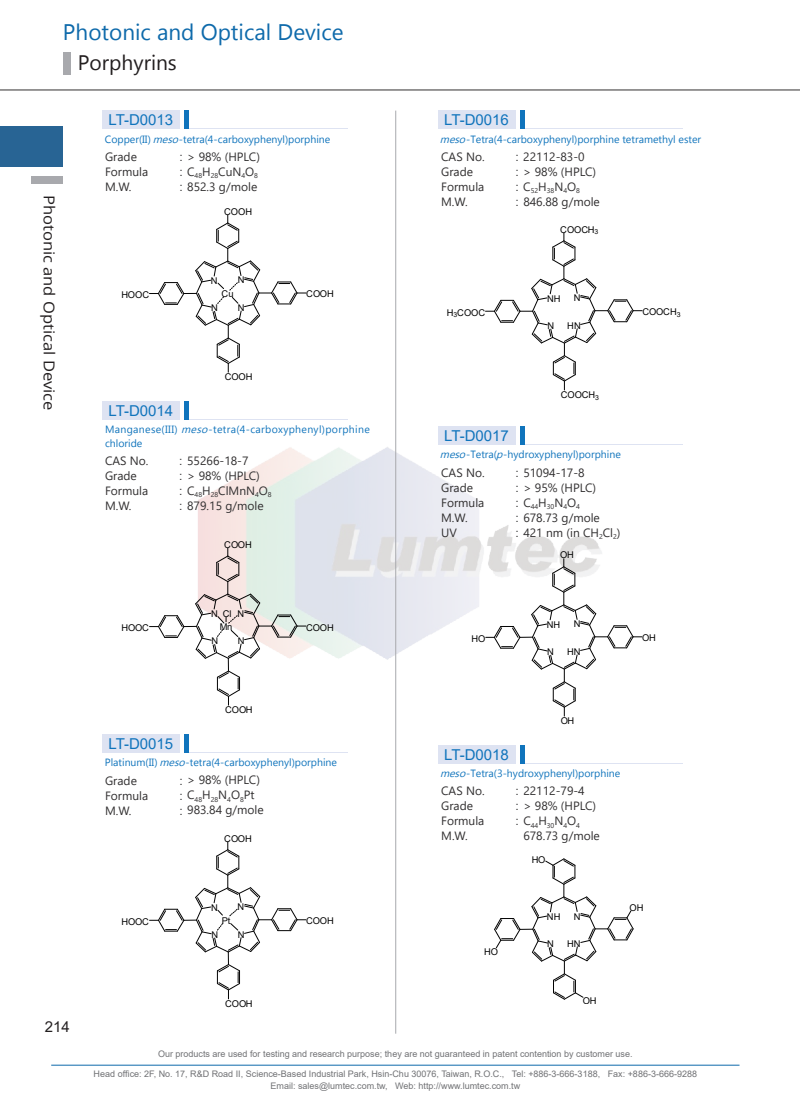
<style>
.page{position:relative;width:800px;height:1106px;background:#fff}
.page>*{position:absolute;margin:0;border:0;box-sizing:border-box;transform-origin:0 0}
.t1{font:22.5px "Microsoft New Tai Lue";color:#0e6aab}
.t2{font:21px "Microsoft New Tai Lue";color:#231f20}
.t3{font:15px "Arial";color:#1074bc}
.t4{font:15px "Open Sans";color:#231f20;scale:1.1 1}
.t5{font:15px "Arial";color:#231f20}
.t6{font:12px/15px "Segoe UI";color:#312f30}
.t7{font:12px "Arial";color:#3e3e3f}
.t8{font:10.5px "Microsoft Tai Le";color:#1074bc}
.t9{font:10.5px/13.5px "Microsoft Tai Le";letter-spacing:.03em;color:#1074bc}
.t10{font:9.3px "Arial";letter-spacing:-.02em;color:#030303}
.t11{font:9px/12px "Arial";color:#717275;text-align:center}
.t12{font:7.05px "Segoe UI";color:#312f30}
.s1{font-style:italic}
.s2{font-family:"Arial";color:#3e3e3f}
</style>
<div class="page">
<img style="left:198px;top:446px;width:404px;height:214px">
<hr style="left:51px;top:1064px;width:688px;height:1px;background:#0e6aab">
<hr style="left:395px;top:111px;width:1px;height:922px;background:#a8a9ad">
<div style="left:0;top:126px;width:63px;height:41px;background:#286494"></div>
<div style="left:32px;top:176px;width:31px;height:7px;background:#a8a9ad"></div>
<div style="left:63px;top:52px;width:7px;height:22px;background:#a8a9ad"></div>
<hr style="left:0;top:90px;width:799px;height:1px;background:#312f30">
<div style="left:102px;top:111px;width:77px;height:18px;background:#dee3f2"></div>
<div style="left:438px;top:111px;width:77px;height:18px;background:#dee3f2"></div>
<div style="left:438px;top:426px;width:77px;height:19px;background:#dee3f2"></div>
<div style="left:438px;top:745px;width:77px;height:18px;background:#dee3f2"></div>
<div style="left:102px;top:401px;width:77px;height:19px;background:#dee3f2"></div>
<div style="left:102px;top:734px;width:77px;height:18px;background:#dee3f2"></div>
<hr style="left:185px;top:128px;width:162px;height:1px;background:#dee3f2">
<hr style="left:520px;top:128px;width:162px;height:1px;background:#dee3f2">
<hr style="left:520px;top:444px;width:162px;height:1px;background:#dee3f2">
<hr style="left:520px;top:762px;width:162px;height:1px;background:#dee3f2">
<hr style="left:185px;top:419px;width:162px;height:1px;background:#dee3f2">
<hr style="left:185px;top:752px;width:162px;height:1px;background:#dee3f2">
<hr style="left:184px;top:111px;width:4px;height:18px;background:#1074bc">
<div style="left:519px;top:111px;width:5px;height:18px;background:#1074bc"></div>
<div style="left:519px;top:426px;width:5px;height:19px;background:#1074bc"></div>
<div style="left:519px;top:745px;width:5px;height:18px;background:#1074bc"></div>
<hr style="left:184px;top:401px;width:4px;height:19px;background:#1074bc">
<hr style="left:184px;top:734px;width:4px;height:18px;background:#1074bc">
<svg style="left:149px;top:215px;width:157px;height:157px"></svg>
<svg style="left:149px;top:548px;width:157px;height:157px"></svg>
<svg style="left:149px;top:841px;width:157px;height:157px"></svg>
<svg style="left:485px;top:233px;width:157px;height:157px"></svg>
<svg style="left:485px;top:558px;width:156px;height:158px"></svg>
<svg style="left:494px;top:858px;width:139px;height:141px"></svg>
<h1 class="t1" style="left:63px;top:19px;width:282px">Photonic and Optical Device</h1>
<h2 class="t2" style="left:78px;top:50px;width:100px">Porphyrins</h2>
<p class="t3" style="left:108px;top:110px;width:66px">LT-D0013</p>
<p class="t3" style="left:444px;top:110px;width:66px">LT-D0016</p>
<p class="t4" style="left:59px;top:195px;width:198px;rotate:90deg">Photonic and Optical Device</p>
<p class="t5" style="left:45px;top:1016px;width:27px">214</p>
<p class="t8" style="left:105px;top:133px;width:227px">Copper(II) <span class="s1">meso</span>-tetra(4-carboxyphenyl)porphine</p>
<p class="t6" style="left:105px;top:148px;width:45px">Grade<br>Formula<br>M.W.</p>
<p class="t10" style="left:121px;top:288px;width:29px">HOOC</p>
<p class="t6" style="left:179px;top:148px;width:82px"><span class="s2">:</span> &gt; 98% (HPLC) <span class="s2">:</span> C<sub>48</sub>H<sub>28</sub>CuN<sub>4</sub>O<sub>8 </sub><span class="s2">:</span> 852.3 g/mole</p>
<p class="t10" style="left:224px;top:205px;width:29px">COOH</p>
<p class="t10" style="left:211px;top:274px;width:8px">N</p>
<p class="t10" style="left:238px;top:274px;width:8px">N</p>
<p class="t10" style="left:211px;top:302px;width:8px">N</p>
<p class="t10" style="left:221px;top:287px;width:14px">Cu</p>
<p class="t10" style="left:238px;top:301px;width:8px">N</p>
<p class="t10" style="left:225px;top:370px;width:29px">COOH</p>
<p class="t3" style="left:108px;top:400px;width:66px">LT-D0014</p>
<p class="t10" style="left:306px;top:287px;width:29px">COOH</p>
<p class="t9" style="left:105px;top:423px;width:266px">Manganese(III) <span class="s1">meso</span>-tetra(4-carboxyphenyl)porphine chloride</p>
<p class="t6" style="left:105px;top:452px;width:45px">CAS No.<br>Grade<br>Formula<br>M.W.</p>
<p class="t6" style="left:179px;top:452px;width:94px"><span class="s2">:</span> 55266-18-7<br><span class="s2">:</span> &gt; 98% (HPLC)<br><span class="s2">:</span> C<sub>48</sub>H<sub>28</sub>ClMnN<sub>4</sub>O<sub>8 </sub><span class="s2">:</span> 879.15 g/mole</p>
<p class="t10" style="left:224px;top:538px;width:29px">COOH</p>
<p class="t10" style="left:211px;top:607px;width:8px">N</p>
<p class="t10" style="left:237px;top:607px;width:8px">N</p>
<p class="t10" style="left:211px;top:634px;width:8px">N</p>
<p class="t10" style="left:223px;top:607px;width:10px">Cl</p>
<p class="t10" style="left:121px;top:621px;width:29px">HOOC</p>
<p class="t10" style="left:220px;top:620px;width:14px">Mn</p>
<p class="t10" style="left:306px;top:621px;width:29px">COOH</p>
<p class="t10" style="left:238px;top:634px;width:8px">N</p>
<p class="t3" style="left:108px;top:733px;width:66px">LT-D0015</p>
<p class="t10" style="left:225px;top:703px;width:29px">COOH</p>
<p class="t8" style="left:105px;top:756px;width:234px">Platinum(II) <span class="s1">meso</span>-tetra(4-carboxyphenyl)porphine</p>
<p class="t6" style="left:105px;top:771px;width:45px">Grade<br>Formula<br>M.W.</p>
<p class="t6" style="left:179px;top:771px;width:86px"><span class="s2">:</span> &gt; 98% (HPLC) <span class="s2">:</span> C<sub>48</sub>H<sub>28</sub>N<sub>4</sub>O<sub>8</sub>Pt<br><span class="s2">:</span> 983.84 g/mole</p>
<p class="t10" style="left:224px;top:831px;width:29px">COOH</p>
<p class="t10" style="left:211px;top:901px;width:8px">N</p>
<p class="t10" style="left:237px;top:900px;width:8px">N</p>
<p class="t10" style="left:211px;top:928px;width:8px">N</p>
<p class="t10" style="left:121px;top:915px;width:29px">HOOC</p>
<p class="t10" style="left:222px;top:913px;width:10px">Pt</p>
<p class="t10" style="left:306px;top:914px;width:29px">COOH</p>
<p class="t10" style="left:238px;top:928px;width:8px">N</p>
<p class="t10" style="left:225px;top:997px;width:29px">COOH</p>
<p class="t8" style="left:440px;top:133px;width:263px"><span class="s1">meso</span>-Tetra(4-carboxyphenyl)porphine tetramethyl ester</p>
<p class="t6" style="left:441px;top:148px;width:45px">CAS No.<br>Grade<br>Formula<br>M.W.</p>
<p class="t10" style="left:447px;top:306px;width:40px">H<sub>3</sub>COOC</p>
<p class="t6" style="left:515px;top:148px;width:82px"><span class="s2">:</span> 22112-83-0<br><span class="s2">:</span> &gt; 98% (HPLC)</p>
<p class="t7" style="left:515px;top:179px;width:5px">:</p>
<p class="t6" style="left:515px;top:193px;width:86px"><span class="s2">:</span> 846.88 g/mole</p>
<p class="t12" style="left:523px;top:184px;width:58px"><sup>C</sup>52<sup>H</sup>38<sup>N</sup>4<sup>O</sup>8</p>
<p class="t10" style="left:560px;top:223px;width:40px">COOCH<sub>3</sub></p>
<p class="t10" style="left:547px;top:292px;width:15px">NH</p>
<p class="t10" style="left:573px;top:291px;width:8px">N</p>
<p class="t10" style="left:547px;top:319px;width:8px">N</p>
<p class="t10" style="left:567px;top:319px;width:15px">HN</p>
<p class="t10" style="left:642px;top:305px;width:40px">COOCH<sub>3</sub></p>
<p class="t3" style="left:444px;top:425px;width:66px">LT-D0017</p>
<p class="t10" style="left:561px;top:388px;width:40px">COOCH<sub>3</sub></p>
<p class="t8" style="left:440px;top:449px;width:182px"><span class="s1">meso</span>-Tetra(<span class="s1">p</span>-hydroxyphenyl)porphine</p>
<p class="t6" style="left:441px;top:464px;width:45px">CAS No.<br>Grade<br>Formula<br>M.W.<br>UV</p>
<p class="t6" style="left:515px;top:464px;width:82px"><span class="s2">:</span> 51094-17-8<br><span class="s2">:</span> &gt; 95% (HPLC)</p>
<p class="t12" style="left:523px;top:500px;width:58px"><sup>C</sup>44<sup>H</sup>30<sup>N</sup>4<sup>O</sup>4</p>
<p class="t7" style="left:515px;top:494px;width:5px">:</p>
<p class="t6" style="left:515px;top:509px;width:107px"><span class="s2">:</span> 678.73 g/mole<br><span class="s2">:</span> 421 nm (in CH<sub>2</sub>Cl<sub>2</sub>)</p>
<p class="t10" style="left:560px;top:548px;width:15px">OH</p>
<p class="t10" style="left:471px;top:632px;width:15px">HO</p>
<p class="t10" style="left:546px;top:618px;width:15px">NH</p>
<p class="t10" style="left:573px;top:617px;width:8px">N</p>
<p class="t10" style="left:547px;top:645px;width:8px">N</p>
<p class="t10" style="left:567px;top:645px;width:15px">HN</p>
<p class="t10" style="left:642px;top:631px;width:15px">OH</p>
<p class="t3" style="left:444px;top:744px;width:66px">LT-D0018</p>
<p class="t10" style="left:560px;top:714px;width:15px">OH</p>
<p class="t8" style="left:440px;top:767px;width:182px"><span class="s1">meso</span>-Tetra(3-hydroxyphenyl)porphine</p>
<p class="t6" style="left:441px;top:782px;width:45px">CAS No.<br>Grade<br>Formula<br>M.W.</p>
<p class="t6" style="left:515px;top:782px;width:82px"><span class="s2">:</span> 22112-79-4<br><span class="s2">:</span> &gt; 98% (HPLC)</p>
<p class="t7" style="left:515px;top:813px;width:5px">:</p>
<p class="t12" style="left:523px;top:818px;width:58px"><sup>C</sup>44<sup>H</sup>30<sup>N</sup>4<sup>O</sup>4</p>
<p class="t6" style="left:523px;top:827px;width:78px">678.73 g/mole</p>
<p class="t10" style="left:531px;top:853px;width:15px">HO</p>
<p class="t10" style="left:484px;top:945px;width:16px">HO</p>
<p class="t10" style="left:547px;top:910px;width:15px">NH</p>
<p class="t10" style="left:573px;top:909px;width:8px">N</p>
<p class="t10" style="left:547px;top:937px;width:8px">N</p>
<p class="t10" style="left:567px;top:937px;width:15px">HN</p>
<p class="t10" style="left:629px;top:901px;width:15px">OH</p>
<p class="t10" style="left:582px;top:994px;width:15px">OH</p>
<p class="t11" style="left:158px;top:1048px;width:476px">Our products are used for testing and research purpose; they are not guaranteed in patent contention by customer use.</p>
<p class="t11" style="left:94px;top:1068px;width:604px">Head office: 2F, No. 17, R&amp;D Road II, Science-Based Industrial Park, Hsin-Chu 30076, Taiwan, R.O.C., Tel: +886-3-666-3188, Fax: +886-3-666-9288<br>Email: sales@lumtec.com.tw, Web: http://www.lumtec.com.tw</p>
</div>
